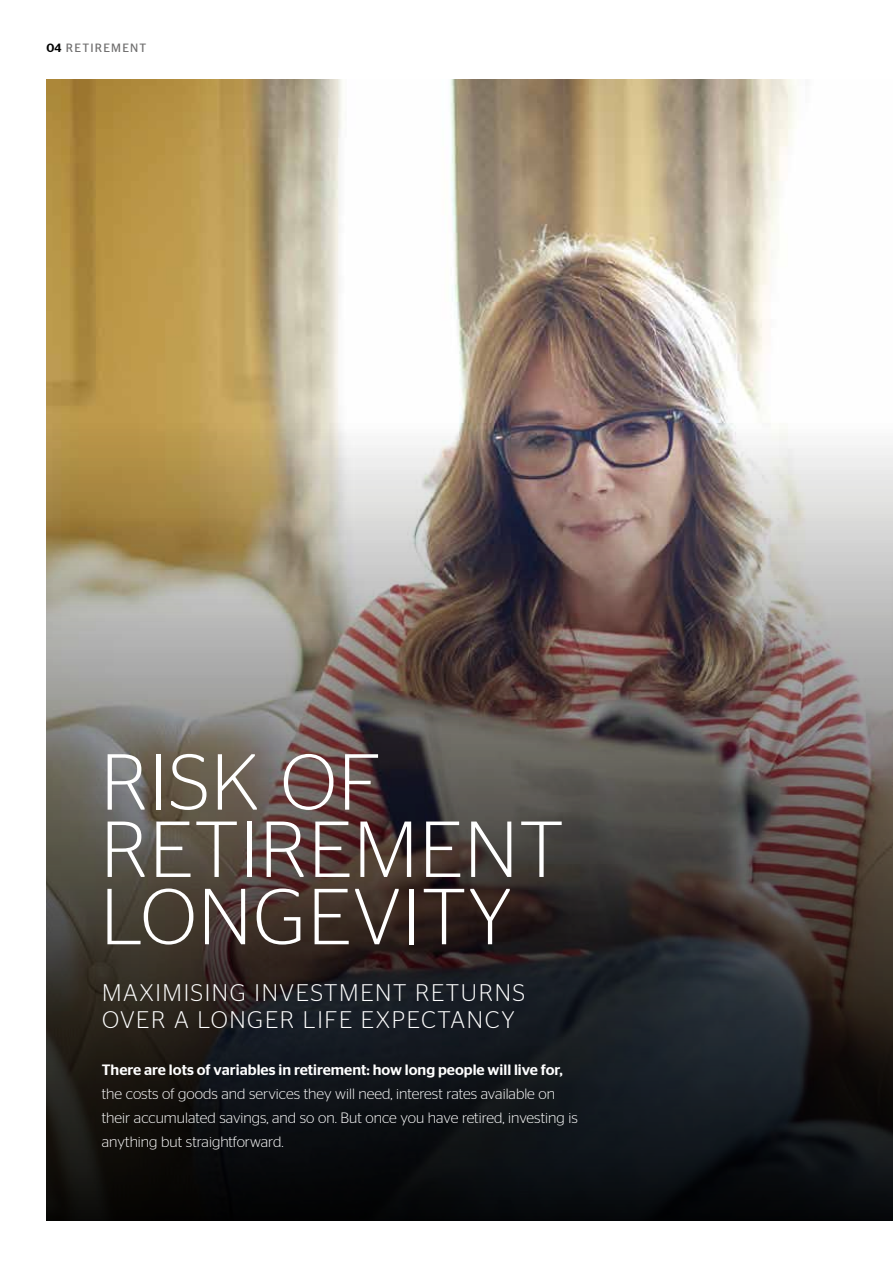
<style>
.page{position:relative;width:893px;height:1263px;background:#fff}
.page>*{position:absolute;margin:0;border:0;box-sizing:border-box;transform-origin:0 0}
.t1{font:300 79.2px/67.3px "Stag Sans";letter-spacing:.02em;color:#fff}
.t2{font:300 24px/27px "Stag Sans";letter-spacing:.07em;color:#fff}
.t3{font:300 15px/24px "Stag Sans";color:#fff}
.t4{font:500 15px "Stag Sans";color:#fff}
.t5{font:12px "Stag Sans";letter-spacing:.1em;color:#706f6f}
.s1{font-weight:500;color:#000}
</style>
<div class="page">
<img style="left:46px;top:79px;width:750px;height:342px">
<img style="left:46px;top:421px;width:847px;height:799px">
<p class="t5" style="left:46px;top:41px;width:102px"><span class="s1">04</span> RETIREMENT</p>
<h1 class="t1" style="left:101px;top:747px;width:464px">RISK OF<br>RETIREMENT<br>LONGEVITY</h1>
<h2 class="t2" style="left:102px;top:979px;width:424px">MAXIMISING INVESTMENT RETURNS<br>OVER A LONGER LIFE EXPECTANCY</h2>
<p class="t4" style="left:102px;top:1061px;width:462px">There are lots of variables in retirement: how long people will live for,</p>
<p class="t3" style="left:102px;top:1081px;width:477px">the costs of goods and services they will need, interest rates available on their accumulated savings, and so on. But once you have retired, investing is anything but straightforward.</p>
</div>
